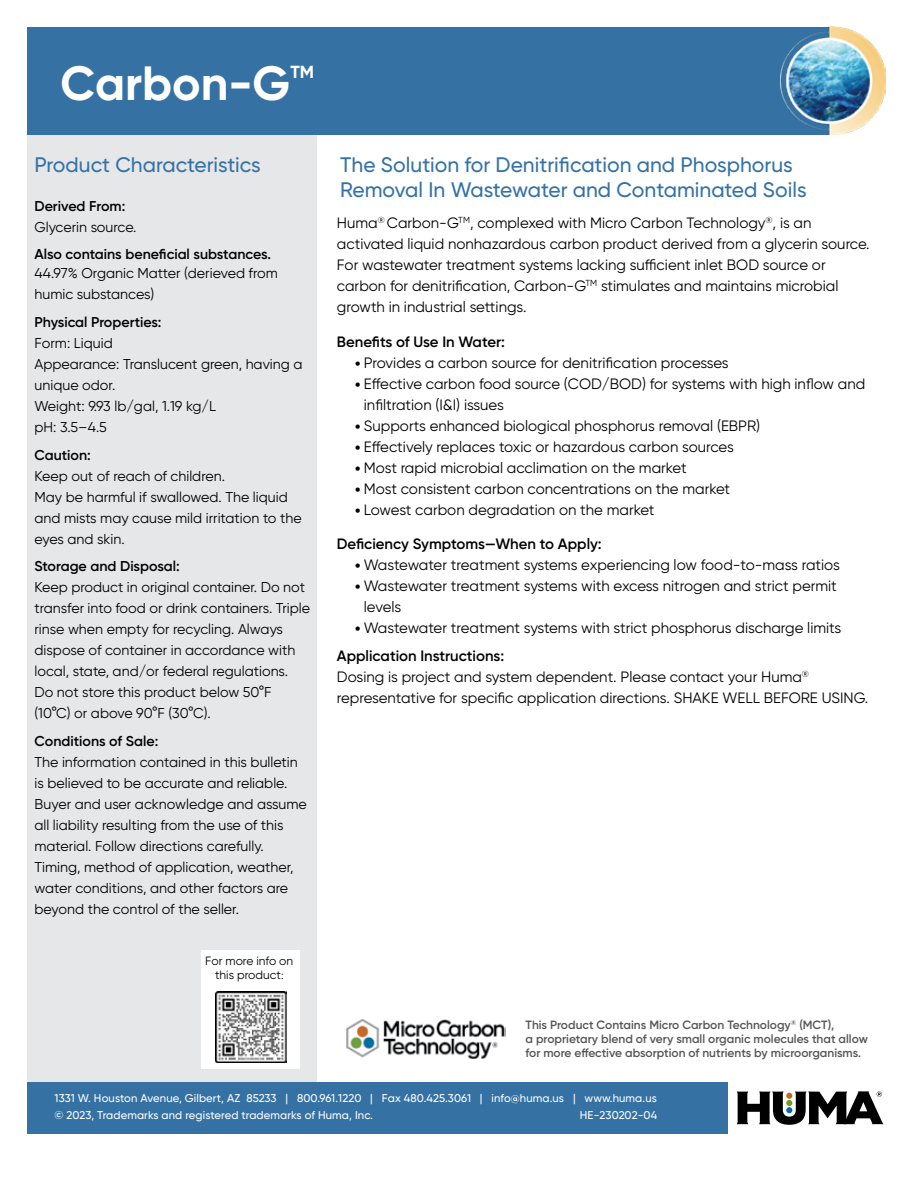
<style>
.page{position:relative;width:918px;height:1188px;background:#fff}
.page>*{position:absolute;margin:0;border:0;box-sizing:border-box;transform-origin:0 0}
.t1{font:700 48px "Gilroy";color:#fff}
.t2{font:500 21px/25.2px "Gilroy";color:#3572a4}
.t3{font:700 17.55px "Gilroy";color:#fff}
.t4{font:15px/21px "Gilroy";color:#000}
.t5{font:600 15px "Gilroy";color:#000}
.t6{font:14.25px/21px "Gilroy";color:#000}
.t7{font:600 14.25px "Gilroy";color:#000}
.t8{font:600 12px/14.4px "Gilroy";color:#545554}
.t9{font:12px/13.5px "Gilroy";color:#000;text-align:center}
.t10{font:500 11.25px/16.5px "Gilroy";letter-spacing:.01em;color:#fff}
.s1{font-size:10.5px}
.s2{font-family:"Museo Sans 300"}
.s3{font-weight:600}
</style>
<div class="page">
<div style="left:27px;top:134px;width:290px;height:948px;background:#e6e7e8"></div>
<div style="left:27px;top:27px;width:803px;height:108px;background:#3572a3"></div>
<div style="left:27px;top:1082px;width:701px;height:52px;background:#3572a3"></div>
<svg style="left:737px;top:1091px;width:147px;height:34px"></svg>
<img style="left:781px;top:27px;width:105px;height:108px">
<img style="left:346px;top:1019px;width:159px;height:39px">
<div style="left:201px;top:950px;width:98px;height:119px;background:#fff"></div>
<img style="left:215px;top:991px;width:71px;height:72px">
<h1 class="t1" style="left:60px;top:53px;width:231px">Carbon-G</h1>
<p class="t3" style="left:290px;top:61px;width:25px">TM</p>
<h2 class="t2" style="left:34px;top:152px;width:228px">Product Characteristics</h2>
<p class="t7" style="left:34px;top:197px;width:92px">Derived From:</p>
<p class="t6" style="left:34px;top:217px;width:103px">Glycerin source.</p>
<p class="t7" style="left:34px;top:245px;width:238px">Also contains beneficial substances.</p>
<p class="t6" style="left:34px;top:262px;width:245px">44.97% Organic Matter (derieved from humic substances)</p>
<p class="t7" style="left:34px;top:313px;width:129px">Physical Properties:</p>
<p class="t6" style="left:34px;top:332px;width:270px">Form: Liquid<br>Appearance: Translucent green, having a unique odor.<br>Weight: 9.93 lb/gal, 1.19 kg/L<br>pH: 3.5–4.5</p>
<p class="t7" style="left:34px;top:446px;width:58px">Caution:</p>
<p class="t6" style="left:34px;top:465px;width:269px">Keep out of reach of children.<br>May be harmful if swallowed. The liquid and mists may cause mild irritation to the eyes and skin.</p>
<p class="t7" style="left:34px;top:557px;width:147px">Storage and Disposal:</p>
<p class="t6" style="left:34px;top:577px;width:277px">Keep product in original container. Do not transfer into food or drink containers. Triple rinse when empty for recycling. Always dispose of container in accordance with local, state, and/or federal regulations.<br>Do not store this product below 50°F (10°C) or above 90°F (30°C).</p>
<p class="t7" style="left:34px;top:732px;width:125px">Conditions of Sale:</p>
<p class="t6" style="left:34px;top:751px;width:274px">The information contained in this bulletin is believed to be accurate and reliable.<br>Buyer and user acknowledge and assume all liability resulting from the use of this material. Follow directions carefully.<br>Timing, method of application, weather, water conditions, and other factors are beyond the control of the seller.</p>
<p class="t9" style="left:205px;top:954px;width:89px">For more info on this product<span class="s1">:</span></p>
<h2 class="t2" style="left:340px;top:152px;width:468px">The Solution for Denitrification and Phosphorus<br>Removal In Wastewater and Contaminated Soils</h2>
<p class="t4" style="left:337px;top:213px;width:534px">Huma<sup>®</sup> Carbon-G<sup>TM</sup>, complexed with Micro Carbon Technology<sup>®</sup>, is an activated liquid nonhazardous carbon product derived from a glycerin source.<br>For wastewater treatment systems lacking sufficient inlet BOD source or carbon for denitrification, Carbon-G<sup>TM</sup> stimulates and maintains microbial growth in industrial settings.</p>
<p class="t5" style="left:337px;top:332px;width:170px">Benefits of Use In Water:</p>
<p class="t4" style="left:355px;top:352px;width:375px"><span class="s2">•</span> Provides a carbon source for denitrification processes</p>
<p class="t4" style="left:364px;top:373px;width:503px;text-indent:-9px"><span class="s2">•</span> Effective carbon food source (COD/BOD) for systems with high inflow and infiltration (I&amp;I) issues</p>
<p class="t4" style="left:355px;top:415px;width:407px"><span class="s2">•</span> Supports enhanced biological phosphorus removal (EBPR)</p>
<p class="t4" style="left:355px;top:436px;width:381px"><span class="s2">•</span> Effectively replaces toxic or hazardous carbon sources</p>
<p class="t4" style="left:355px;top:457px;width:333px"><span class="s2">•</span> Most rapid microbial acclimation on the market</p>
<p class="t4" style="left:355px;top:478px;width:377px"><span class="s2">•</span> Most consistent carbon concentrations on the market</p>
<p class="t4" style="left:355px;top:499px;width:301px"><span class="s2">•</span> Lowest carbon degradation on the market</p>
<p class="t5" style="left:337px;top:535px;width:266px">Deficiency Symptoms—When to Apply:</p>
<p class="t4" style="left:355px;top:555px;width:487px"><span class="s2">•</span> Wastewater treatment systems experiencing low food-to-mass ratios</p>
<p class="t4" style="left:364px;top:576px;width:475px;text-indent:-9px"><span class="s2">•</span> Wastewater treatment systems with excess nitrogen and strict permit levels</p>
<p class="t4" style="left:337px;top:614px;width:506px;line-height:27.8px;text-indent:18px"><span class="s2">•</span> Wastewater treatment systems with strict phosphorus discharge limits<br><span class="s3">Application Instructions:</span></p>
<p class="t4" style="left:337px;top:666px;width:533px">Dosing is project and system dependent. Please contact your Huma<sup>® </sup>representative for specific application directions. SHAKE WELL BEFORE USING.</p>
<p class="t8" style="left:526px;top:1017px;width:344px">This Product Contains Micro Carbon Technology<sup>®</sup> (MCT),<br>a proprietary blend of very small organic molecules that allow for more effective absorption of nutrients by microorganisms.</p>
<p class="t10" style="left:55px;top:1090px;width:604px">1331 W. Houston Avenue, Gilbert, AZ 85233 | 800.961.1220 | Fax 480.425.3061 | info@huma.us | www.huma.us © 2023, Trademarks and registered trademarks of Huma, Inc.</p>
<p class="t10" style="left:580px;top:1107px;width:79px">HE-230202-04</p>
</div>
